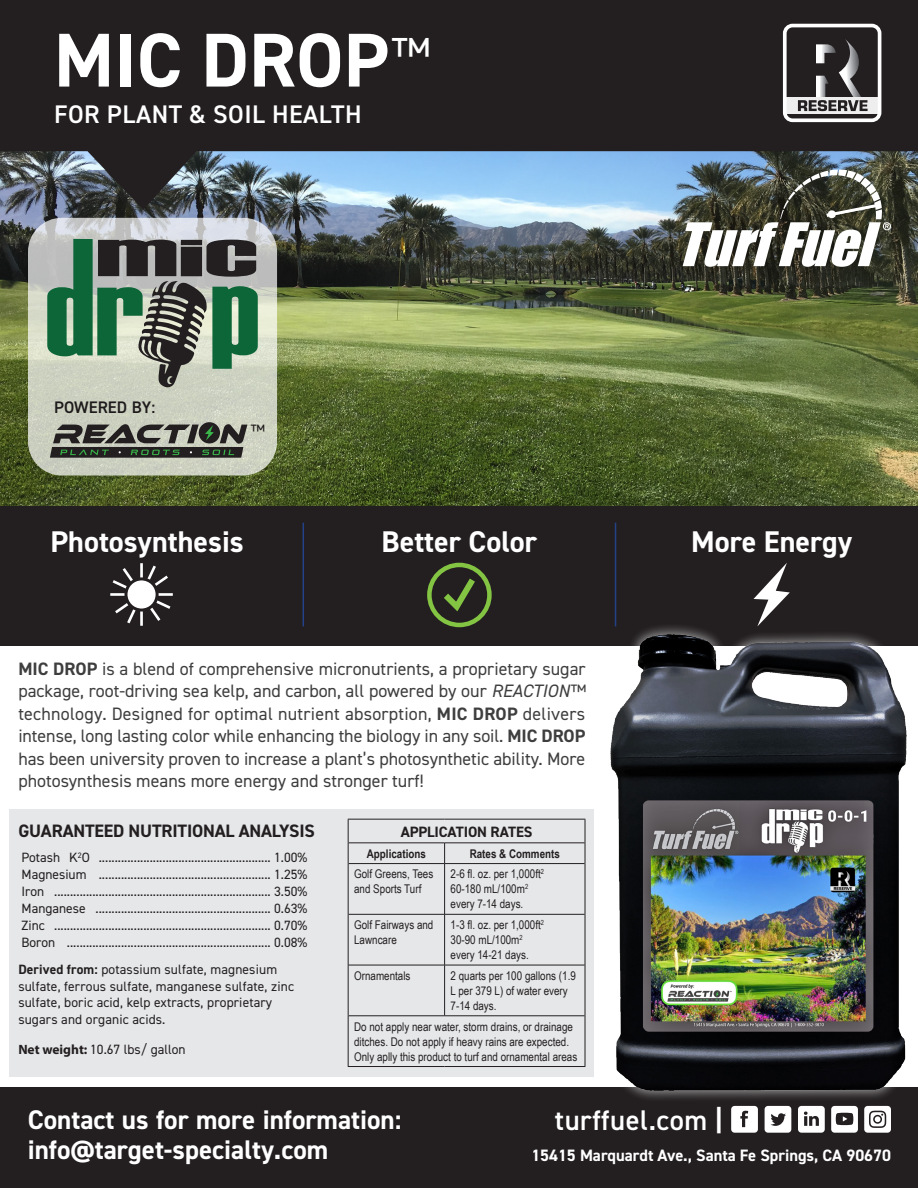
<style>
.page{position:relative;width:918px;height:1188px;background:#fff}
.page>*{position:absolute;margin:0;border:0;box-sizing:border-box;transform-origin:0 0}
.t1{font:700 76.5px "DIN2014";color:#fff}
.t2{font:700 30px "DIN2014";color:#fff}
.Body{font:600 28.5px "DIN2014";letter-spacing:.02em;color:#fff}
.t3{font:700 27px "DIN2014";color:#fff}
.t4{font:600 25.5px "DIN2014";letter-spacing:.02em;color:#fff}
.Paragraph_Style_2{font:18px/22.5px "DIN2014";color:#3e3e3f;text-align:justify}
.Body-2{font:700 18px "DIN2014";letter-spacing:-.01em;color:#231f20}
.t5{font:600 16.8px "DIN2014";color:#1e1a1b}
.Body-3{font:700 16.5px "DIN2014";color:#fff}
.t6{font:16.5px "DIN2014";color:#1e1a1b}
.Body-4{font:700 15px "DIN2014";letter-spacing:-.01em;color:#231f20}
.Body-5{font:13.5px/16.5px "DIN2014";letter-spacing:.01em;color:#231f20}
.Body-6{font:12px/15px "Arial Narrow";color:#231f20}
.Body-7{font:700 12px "Arial Narrow";color:#231f20}
.s1{font-weight:700}
.s2{font-style:italic}
.s3{font-family:"Myriad Pro";font-weight:700}
</style>
<div class="page">
<div style="left:0;top:0;width:918px;height:151px;background:#231f20"></div>
<div style="left:10px;top:809px;width:584px;height:268px;background:#e6e7e9"></div>
<img style="left:0;top:151px;width:918px;height:355px">
<svg style="left:683px;top:170px;width:208px;height:97px"></svg>
<div style="left:0;top:1088px;width:918px;height:100px;background:#231f20"></div>
<svg style="left:731px;top:1106px;width:27px;height:27px"></svg>
<svg style="left:831px;top:1106px;width:27px;height:27px"></svg>
<svg style="left:765px;top:1106px;width:26px;height:27px"></svg>
<svg style="left:798px;top:1106px;width:27px;height:27px"></svg>
<svg style="left:864px;top:1106px;width:27px;height:27px"></svg>
<div style="left:0;top:506px;width:918px;height:140px;background:#231f20"></div>
<hr style="left:303px;top:523px;width:1px;height:103px;background:#234186">
<hr style="left:615px;top:523px;width:1px;height:103px;background:#234186">
<div style="left:772px;top:15px;width:117px;height:114px;background:#231f20"></div>
<svg style="left:788px;top:29px;width:88px;height:88px"></svg>
<div style="left:783px;top:24px;width:98px;height:98px;border:4px solid #fff;border-radius:8px"></div>
<svg style="left:28px;top:218px;width:249px;height:258px;background:#cdd1c5"></svg>
<svg style="left:47px;top:239px;width:211px;height:148px;background:#6d8674"></svg>
<svg style="left:199px;top:422px;width:21px;height:21px"></svg>
<svg style="left:50px;top:424px;width:197px;height:34px;background:#61655c"></svg>
<svg style="left:110px;top:563px;width:63px;height:63px"></svg>
<div style="left:126px;top:579px;width:31px;height:31px;background:#fff;border-radius:50%"></div>
<div style="left:124px;top:577px;width:35px;height:35px;border:3px solid #231f20;border-radius:50%"></div>
<div style="left:427px;top:563px;width:65px;height:64px;border:4px solid #84c443;border-radius:50%"></div>
<svg style="left:437px;top:572px;width:44px;height:44px"></svg>
<svg style="left:754px;top:563px;width:36px;height:60px"></svg>
<div style="left:598px;top:623px;width:320px;height:480px;background:#fff;opacity:.49"></div>
<img style="left:610px;top:634px;width:296px;height:456px">
<hr style="left:348px;top:819px;width:97px;height:1px;background:#231f20">
<hr style="left:445px;top:819px;width:140px;height:1px;background:#231f20">
<hr style="left:348px;top:914px;width:1px;height:51px;background:#231f20">
<hr style="left:585px;top:914px;width:1px;height:51px;background:#231f20">
<hr style="left:348px;top:965px;width:1px;height:51px;background:#231f20">
<hr style="left:585px;top:965px;width:1px;height:51px;background:#231f20">
<hr style="left:348px;top:1016px;width:1px;height:50px;background:#231f20">
<hr style="left:585px;top:1016px;width:1px;height:50px;background:#231f20">
<hr style="left:348px;top:1066px;width:97px;height:1px;background:#231f20">
<hr style="left:445px;top:1066px;width:140px;height:1px;background:#231f20">
<svg style="left:444px;top:844px;width:1px;height:19px"></svg>
<hr style="left:349px;top:863px;width:96px;height:1px;background:#231f20">
<hr style="left:445px;top:863px;width:140px;height:1px;background:#231f20">
<hr style="left:444px;top:864px;width:1px;height:50px;background:#231f20">
<hr style="left:444px;top:915px;width:1px;height:50px;background:#231f20">
<hr style="left:349px;top:965px;width:96px;height:1px;background:#231f20">
<hr style="left:445px;top:965px;width:140px;height:1px;background:#231f20">
<hr style="left:444px;top:965px;width:1px;height:51px;background:#231f20">
<hr style="left:349px;top:1016px;width:96px;height:1px;background:#231f20">
<hr style="left:445px;top:1016px;width:140px;height:1px;background:#231f20">
<hr style="left:349px;top:843px;width:96px;height:1px;background:#231f20">
<hr style="left:445px;top:843px;width:140px;height:1px;background:#231f20">
<hr style="left:349px;top:914px;width:96px;height:1px;background:#231f20">
<hr style="left:445px;top:914px;width:140px;height:1px;background:#231f20">
<svg style="left:348px;top:820px;width:1px;height:44px"></svg>
<svg style="left:585px;top:820px;width:1px;height:44px"></svg>
<hr style="left:348px;top:864px;width:1px;height:50px;background:#231f20">
<hr style="left:585px;top:864px;width:1px;height:50px;background:#231f20">
<p class="t1" style="left:54px;top:9px;width:378px">MIC DROP<sup>™</sup></p>
<p class="t4" style="left:54px;top:97px;width:309px">FOR PLANT &amp; SOIL HEALTH</p>
<p class="t5" style="left:54px;top:396px;width:103px">POWERED BY:</p>
<p class="t6" style="left:250px;top:420px;width:16px">™</p>
<p class="t2" style="left:51px;top:521px;width:195px">Photosynthesis</p>
<p class="t2" style="left:382px;top:521px;width:157px">Better Color</p>
<p class="t2" style="left:691px;top:521px;width:162px">More Energy</p>
<p class="Paragraph_Style_2" style="left:18px;top:657px;width:569px"><span class="s1">MIC DROP</span> is a blend of comprehensive micronutrients, a proprietary sugar package, root-driving sea kelp, and carbon, all powered by our <span class="s2">REACTION™ </span>technology. Designed for optimal nutrient absorption, <span class="s1">MIC DROP</span> delivers intense, long lasting color while enhancing the biology in any soil. <span class="s1">MIC DROP </span>has been university proven to increase a plant’s photosynthetic ability. More photosynthesis means more energy and stronger turf!</p>
<p class="Body-2" style="left:18px;top:819px;width:298px">GUARANTEED NUTRITIONAL ANALYSIS</p>
<p class="Body-5" style="left:22px;top:849px;width:287px">Potash K<sup>2</sup>O ...................................................... 1.00%</p>
<p class="Body-5" style="left:22px;top:866px;width:287px">Magnesium ...................................................... 1.25%</p>
<p class="Body-5" style="left:22px;top:883px;width:287px">Iron .................................................................... 3.50%</p>
<p class="Body-5" style="left:22px;top:900px;width:287px">Manganese ....................................................... 0.63%</p>
<p class="Body-5" style="left:22px;top:917px;width:287px">Zinc .................................................................... 0.70%</p>
<p class="Body-5" style="left:22px;top:934px;width:287px">Boron ................................................................ 0.08%</p>
<p class="Body-5" style="left:18px;top:961px;width:277px"><span class="s1">Derived from:</span> potassium sulfate, magnesium sulfate, ferrous sulfate, manganese sulfate, zinc sulfate, boric acid, kelp extracts, proprietary sugars and organic acids.</p>
<p class="Body-5" style="left:18px;top:1041px;width:169px"><span class="s3">Net weight:</span> 10.67 lbs/ gallon</p>
<p class="Body-4" style="left:401px;top:822px;width:133px">APPLICATION RATES</p>
<p class="Body-7" style="left:367px;top:844px;width:61px">Applications</p>
<p class="Body-7" style="left:470px;top:844px;width:92px">Rates &amp; Comments</p>
<p class="Body-6" style="left:354px;top:866px;width:81px">Golf Greens, Tees and Sports Turf</p>
<p class="Body-6" style="left:451px;top:866px;width:95px">2-6 fl. oz. per 1,000ft<sup>2</sup></p>
<p class="Body-6" style="left:451px;top:881px;width:79px">60-180 mL/100m<sup>2</sup></p>
<p class="Body-6" style="left:451px;top:896px;width:74px">every 7-14 days.</p>
<p class="Body-6" style="left:354px;top:917px;width:81px">Golf Fairways and<br>Lawncare</p>
<p class="Body-6" style="left:451px;top:917px;width:95px">1-3 fl. oz. per 1,000ft<sup>2</sup></p>
<p class="Body-6" style="left:451px;top:932px;width:74px">30-90 mL/100m<sup>2</sup></p>
<p class="Body-6" style="left:451px;top:947px;width:80px">every 14-21 days.</p>
<p class="Body-6" style="left:354px;top:968px;width:58px">Ornamentals</p>
<p class="Body-6" style="left:451px;top:968px;width:127px">2 quarts per 100 gallons (1.9<br>L per 379 L) of water every<br>7-14 days.</p>
<p class="Body-6" style="left:354px;top:1018px;width:225px">Do not apply near water, storm drains, or drainage ditches. Do not apply if heavy rains are expected.<br>Only aplly this product to turf and ornamental areas</p>
<p class="t3" style="left:28px;top:1101px;width:375px">Contact us for more information:</p>
<p class="t3" style="left:28px;top:1132px;width:302px">info@target-specialty.com</p>
<p class="Body" style="left:555px;top:1101px;width:170px">turffuel.com <span class="s1">|</span></p>
<p class="Body-3" style="left:531px;top:1144px;width:361px">15415 Marquardt Ave., Santa Fe Springs, CA 90670</p>
</div>
